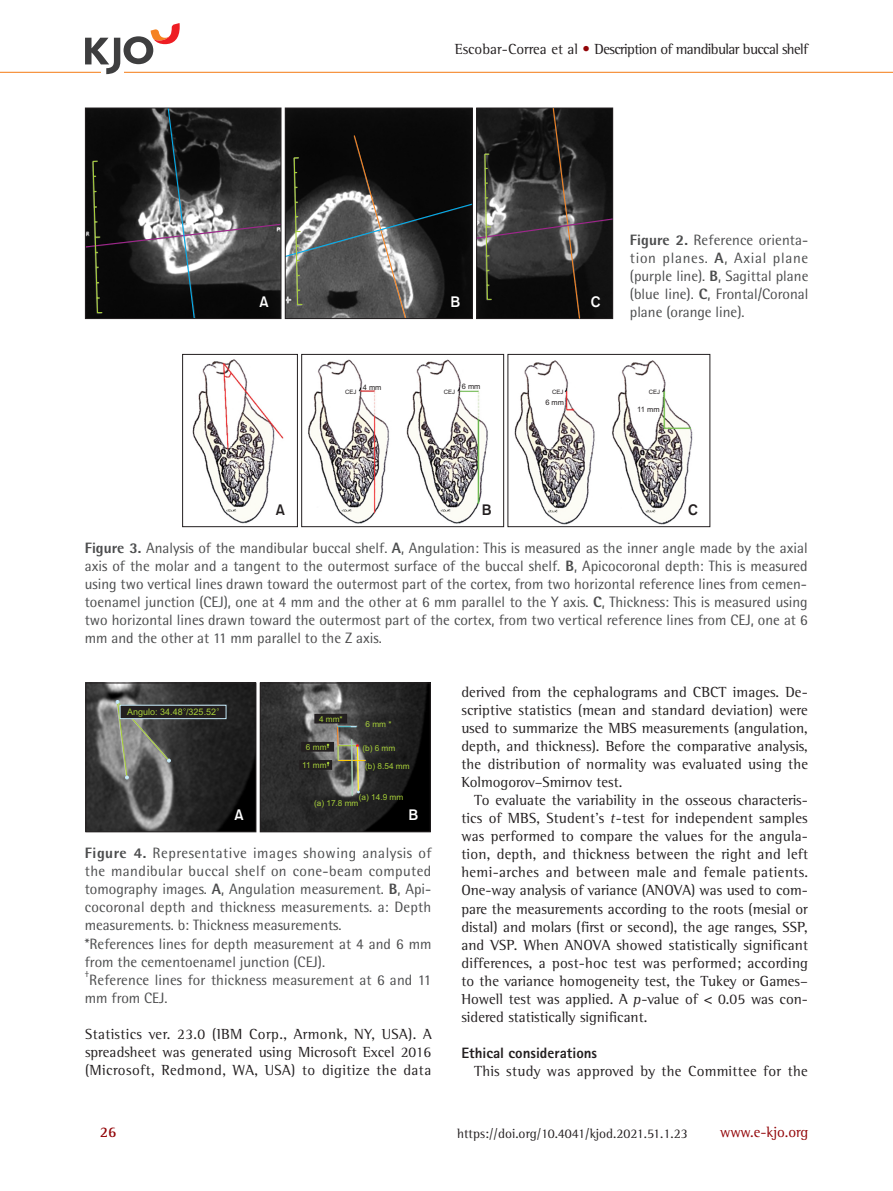
<style>
.page{position:relative;width:893px;height:1191px;background:#fff}
.page>*{position:absolute;margin:0;border:0;box-sizing:border-box;transform-origin:0 0}
.t1{font:15px/18px "Rotis Semi Sans Std";color:#4b4c4d;text-align:justify}
.t2{font:15px/18px "Rotis Semi Serif Std";color:#231f20;text-align:justify}
.t3{font:15px "Rotis Semi Serif Std";letter-spacing:-.04em;color:#231f20}
.t4{font:15px "Rotis Semi Serif Std";letter-spacing:.02em;color:#231f20}
.t5{font:800 15px "Rotis Sans Serif Std";color:#231f20}
.t6{font:15px "Rotis Semi Serif Std";color:#920407}
.t7{font:15px "Gothic 725 BT Bold A";color:#fff}
.t8{font:15px "Gothic 725 BT Bold A";color:#231f20}
.t9{font:700 15px "Rotis Semi Serif Std";color:#920407}
.t10{font:13.5px "Rotis Semi Serif Std";color:#231f20}
.t11{font:9px "Arial";color:#a6ce39}
.t12{font:8.7px "Rotis Semi Sans Std";color:#4b4c4d}
.t13{font:8.25px "Arial";color:#a6ce39}
.t14{font:7.5px "Arial";color:#231f20}
.t15{font:6px "Arial";color:#231f20}
.s1{color:#920407}
.s2{font-weight:800}
.s3{font-style:italic}
</style>
<div class="page">
<hr style="left:0;top:72px;width:893px;height:1px;background:#f58220">
<svg style="left:85px;top:23px;width:95px;height:51px"></svg>
<svg style="left:85px;top:107px;width:529px;height:212px;background:#232222"></svg>
<svg style="left:92px;top:153px;width:401px;height:161px;background:#424342"></svg>
<img style="left:507px;top:354px;width:186px;height:172px">
<div style="left:508px;top:354px;width:202px;height:173px;border:1px solid #231f20"></div>
<svg style="left:182px;top:354px;width:322px;height:173px"></svg>
<img style="left:262px;top:684px;width:167px;height:146px">
<img style="left:88px;top:684px;width:166px;height:146px">
<div style="left:86px;top:682px;width:170px;height:150px;border:1px solid #231f20"></div>
<div style="left:260px;top:682px;width:171px;height:150px;border:1px solid #231f20"></div>
<svg style="left:116px;top:700px;width:55px;height:79px;background:#757872"></svg>
<div style="left:120px;top:705px;width:106px;height:14px;background:#231f20;border:1px solid #c6eafa"></div>
<svg style="left:336px;top:725px;width:29px;height:72px;background:#78786c"></svg>
<div style="left:315px;top:714px;width:32px;height:9px;background:#231f20"></div>
<div style="left:302px;top:742px;width:32px;height:9px;background:#231f20"></div>
<div style="left:300px;top:760px;width:32px;height:9px;background:#231f20"></div>
<p class="t3" style="left:455px;top:40px;width:355px">Escobar-Correa et al <span class="s1">•</span> Description of mandibular buccal shelf</p>
<p class="t7" style="left:259px;top:293px;width:11px">A</p>
<p class="t7" style="left:450px;top:293px;width:11px">B</p>
<p class="t7" style="left:591px;top:293px;width:11px">C</p>
<p class="t1" style="left:630px;top:231px;width:180px"><span class="s2">Figure 2.</span> Reference orienta&shy;tion planes. <span class="s2">A</span>, Axial plane (purple line). <span class="s2">B</span>, Sagittal plane (blue line). <span class="s2">C</span>, Frontal/Coronal plane (orange line).</p>
<p class="t14" style="left:363px;top:384px;width:20px">4mm</p>
<p class="t15" style="left:345px;top:390px;width:13px">CEJ</p>
<p class="t14" style="left:462px;top:384px;width:20px">6mm</p>
<p class="t15" style="left:444px;top:390px;width:13px">CEJ</p>
<p class="t15" style="left:552px;top:390px;width:13px">CEJ</p>
<p class="t15" style="left:649px;top:390px;width:13px">CEJ</p>
<p class="t14" style="left:545px;top:400px;width:20px">6mm</p>
<p class="t14" style="left:637px;top:406px;width:24px">11 mm</p>
<p class="t8" style="left:276px;top:501px;width:11px">A</p>
<p class="t8" style="left:482px;top:501px;width:11px">B</p>
<p class="t8" style="left:688px;top:501px;width:11px">C</p>
<p class="t1" style="left:85px;top:539px;width:724px"><span class="s2">Figure 3.</span> Analysis of the mandibular buccal shelf. <span class="s2">A</span>, Angulation: This is measured as the inner angle made by the axial axis of the molar and a tangent to the outermost surface of the buccal shelf. <span class="s2">B</span>, Apicocoronal depth: This is measured using two vertical lines drawn toward the outermost part of the cortex, from two horizontal reference lines from cemen&shy;toenamel junction (CEJ), one at 4 mm and the other at 6 mm parallel to the Y axis. <span class="s2">C</span>, Thickness: This is measured using two horizontal lines drawn toward the outermost part of the cortex, from two vertical reference lines from CEJ, one at 6 mm and the other at 11 mm parallel to the Z axis.</p>
<p class="t11" style="left:127px;top:708px;width:90px">Angulo: 34.48 /325.52</p>
<p class="t13" style="left:319px;top:715px;width:25px">4 mm*</p>
<p class="t13" style="left:365px;top:721px;width:28px">6mm*</p>
<p class="t13" style="left:362px;top:744px;width:35px">(b) 6 mm</p>
<p class="t13" style="left:365px;top:762px;width:46px">(b) 8.54 mm</p>
<p class="t13" style="left:359px;top:794px;width:46px">(a) 14.9 mm</p>
<p class="t13" style="left:306px;top:744px;width:22px">6mm</p>
<p class="t13" style="left:302px;top:762px;width:26px">11 mm</p>
<p class="t13" style="left:314px;top:799px;width:46px">(a) 17.8 mm</p>
<p class="t7" style="left:234px;top:806px;width:11px">A</p>
<p class="t7" style="left:408px;top:806px;width:11px">B</p>
<p class="t1" style="left:85px;top:844px;width:348px;text-align:left"><span class="s2">Figure 4.</span> Representative images showing analysis of the mandibular buccal shelf on cone-beam computed tomography images. <span class="s2">A</span>, Angulation measurement. <span class="s2">B</span>, Api&shy;cocoronal depth and thickness measurements. a: Depth measurements. b: Thickness measurements.<br>*References lines for depth measurement at 4 and 6 mm from the cementoenamel junction (CEJ).</p>
<p class="t12" style="left:85px;top:969px;width:6px">†</p>
<p class="t1" style="left:85px;top:970px;width:348px">Reference lines for thickness measurement at 6 and 11 mm from CEJ.</p>
<p class="t2" style="left:85px;top:1024px;width:348px">Statistics ver. 23.0 (IBM Corp., Armonk, NY, USA). A spreadsheet was generated using Microsoft Excel 2016 (Microsoft, Redmond, WA, USA) to digitize the data</p>
<p class="t2" style="left:461px;top:683px;width:348px">derived from the cephalograms and CBCT images. De&shy;scriptive statistics (mean and standard deviation) were used to summarize the MBS measurements (angulation, depth, and thickness). Before the comparative analysis, the distribution of normality was evaluated using the Kolmogorov–Smirnov test.</p>
<p class="t2" style="left:461px;top:791px;width:348px;text-indent:13px">To evaluate the variability in the osseous characteris&shy;tics of MBS, Student’s <span class="s3">t</span>-test for independent samples was performed to compare the values for the angula&shy;tion, depth, and thickness between the right and left hemi-arches and between male and female patients.<br>One-way analysis of variance (ANOVA) was used to com&shy;pare the measurements according to the roots (mesial or distal) and molars (first or second), the age ranges, SSP, and VSP. When ANOVA showed statistically significant differences, a post-hoc test was performed; according to the variance homogeneity test, the Tukey or Games– Howell test was applied. A <span class="s3">p</span>-value of &lt; 0.05 was con&shy;sidered statistically significant.</p>
<p class="t5" style="left:461px;top:1043px;width:137px">Ethical considerations</p>
<p class="t4" style="left:474px;top:1061px;width:335px">This study was approved by the Committee for the</p>
<p class="t9" style="left:100px;top:1122px;width:18px">26</p>
<p class="t10" style="left:457px;top:1125px;width:232px">https://doi.org/10.4041/kjod.2021.51.1.23</p>
<p class="t6" style="left:720px;top:1122px;width:90px">www.e-kjo.org</p>
</div>
